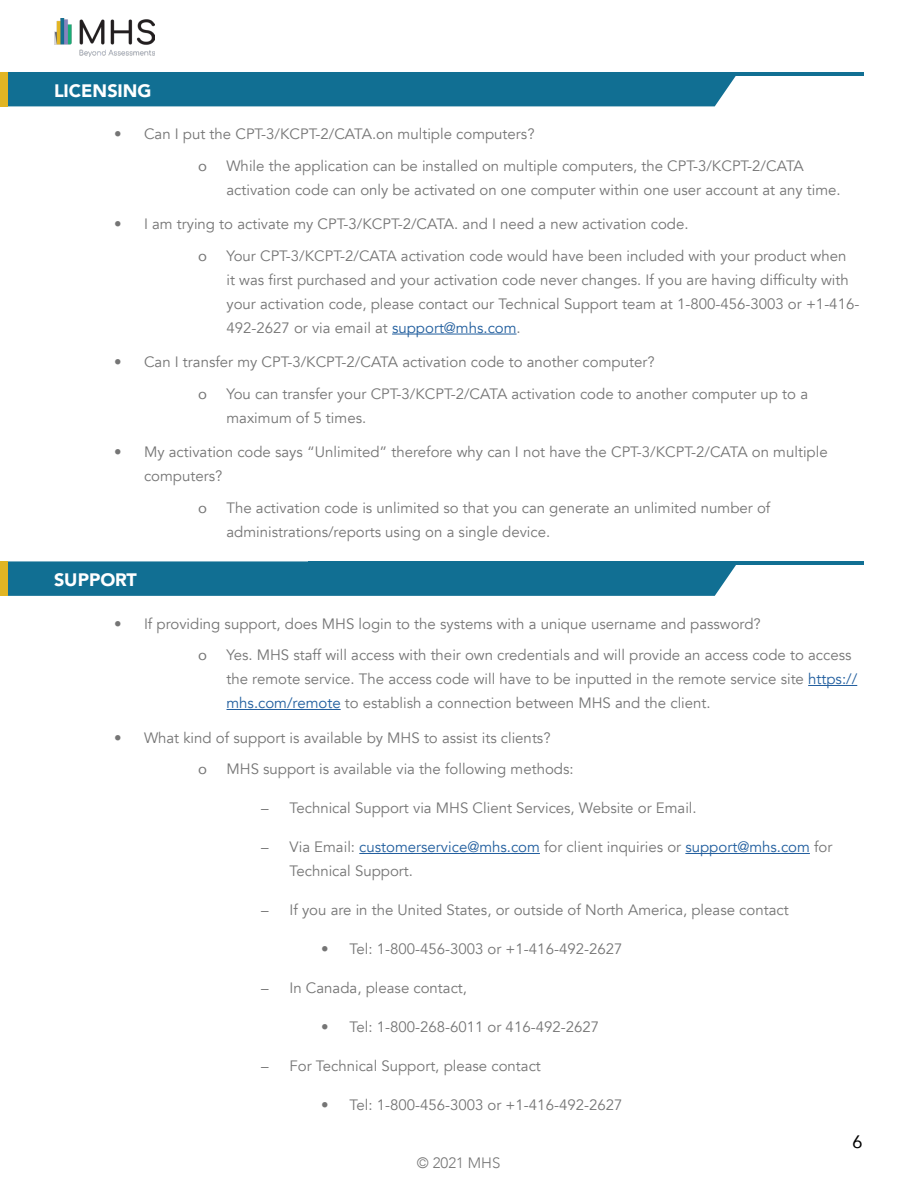
<style>
.page{position:relative;width:918px;height:1188px;background:#fff}
.page>*{position:absolute;margin:0;border:0;box-sizing:border-box;transform-origin:0 0}
.t1{font:900 18px "Avenir";color:#fff}
.t2{font:18px "Avenir";color:#000}
.t3{font:15px/24px "Avenir";color:#757575}
.t4{font:300 15px "Avenir";color:#757575}
.t5{font:15px "Avenir";color:#757575}
.s1{color:#215e9e}
.s2{font-style:inherit}
</style>
<div class="page">
<img style="left:54px;top:18px;width:100px;height:39px">
<div style="left:7px;top:72px;width:731px;height:34px;background:#116f93"></div>
<div style="left:0;top:72px;width:7px;height:34px;background:#e1b524"></div>
<hr style="left:309px;top:72px;width:555px;height:3px;background:#116f93">
<hr style="left:392px;top:334px;width:125px;height:1px;background:#215e9e">
<hr style="left:808px;top:685px;width:49px;height:1px;background:#215e9e">
<hr style="left:226px;top:709px;width:115px;height:1px;background:#215e9e">
<hr style="left:359px;top:853px;width:181px;height:1px;background:#215e9e">
<hr style="left:685px;top:853px;width:125px;height:1px;background:#215e9e">
<div style="left:7px;top:561px;width:729px;height:35px;background:#116f93"></div>
<div style="left:0;top:561px;width:7px;height:35px;background:#e1b524"></div>
<hr style="left:309px;top:561px;width:555px;height:4px;background:#116f93">
<p class="t1" style="left:54px;top:75px;width:99px">LICENSING</p>
<p class="t3" style="left:114px;top:123px;width:422px">• Can I put the CPT-3/KCPT-2/CATA.on multiple computers?</p>
<p class="t5" style="left:198px;top:154px;width:10px">o</p>
<p class="t3" style="left:226px;top:154px;width:616px">While the application can be installed on multiple computers, the CPT-3/KCPT-2/CATA activation code can only be activated on one computer within one user account at any time.</p>
<p class="t3" style="left:114px;top:213px;width:576px">• I am trying to activate my CPT-3/KCPT-2/CATA. and I need a new activation code.</p>
<p class="t5" style="left:198px;top:244px;width:10px">o</p>
<p class="t3" style="left:226px;top:244px;width:634px">Your CPT-3/KCPT-2/CATA activation code would have been included with your product when<br>it was first purchased and your activation code never changes. If you are having difficulty with your activation code, please contact our Technical Support team at 1-800-456-3003 or +1-416- 492-2627 or via email at <span class="s1">support@mhs.com</span>.</p>
<p class="t3" style="left:114px;top:351px;width:542px">• Can I transfer my CPT-3/KCPT-2/CATA activation code to another computer?</p>
<p class="t5" style="left:198px;top:382px;width:10px">o</p>
<p class="t3" style="left:226px;top:382px;width:583px">You can transfer your CPT-3/KCPT-2/CATA activation code to another computer up to a maximum of 5 times.</p>
<p class="t3" style="left:144px;top:441px;width:685px;text-indent:-30px">• My activation code says “Unlimited” therefore why can I not have the CPT-3/KCPT-2/CATA on multiple computers?</p>
<p class="t5" style="left:198px;top:496px;width:10px">o</p>
<p class="t3" style="left:226px;top:496px;width:545px">The activation code is unlimited so that you can generate an unlimited number of administrations/reports using on a single device.</p>
<p class="t1" style="left:54px;top:564px;width:84px">SUPPORT</p>
<p class="t3" style="left:114px;top:612px;width:648px">• If providing support, does MHS login to the systems with a unique username and password?</p>
<p class="t5" style="left:198px;top:643px;width:10px">o</p>
<p class="t3" style="left:226px;top:643px;width:632px">Yes. MHS staff will access with their own credentials and will provide an access code to access the remote service. The access code will have to be inputted in the remote service site <span class="s1">https:// mhs.com/remote</span> to establish a connection between MHS and the client.</p>
<p class="t3" style="left:114px;top:726px;width:438px">• What kind of support is available by MHS to assist its clients?</p>
<p class="t5" style="left:198px;top:757px;width:10px">o</p>
<p class="t3" style="left:226px;top:757px;width:349px">MHS support is available via the following methods:</p>
<p class="t3" style="left:261px;top:796px;width:437px"><span class="s2">–</span> Technical Support via MHS Client Services, Website or Email.</p>
<p class="t3" style="left:290px;top:835px;width:544px;text-indent:-28px"><span class="s2">–</span> Via Email: <span class="s1">customerservice@mhs.com</span> for client inquiries or <span class="s1">support@mhs.com</span> for<br>Technical Support.</p>
<p class="t3" style="left:261px;top:898px;width:529px"><span class="s2">–</span> If you are in the United States, or outside of North America, please contact</p>
<p class="t3" style="left:321px;top:937px;width:303px">• Tel: 1-800-456-3003 or +1-416-492-2627</p>
<p class="t3" style="left:261px;top:976px;width:208px"><span class="s2">–</span> In Canada, please contact,</p>
<p class="t3" style="left:321px;top:1015px;width:280px">• Tel: 1-800-268-6011 or 416-492-2627</p>
<p class="t3" style="left:261px;top:1054px;width:281px"><span class="s2">–</span> For Technical Support, please contact</p>
<p class="t3" style="left:321px;top:1093px;width:303px">• Tel: 1-800-456-3003 or +1-416-492-2627</p>
<p class="t4" style="left:417px;top:1154px;width:85px">© 2021 MHS</p>
<p class="t2" style="left:852px;top:1128px;width:12px">6</p>
</div>
